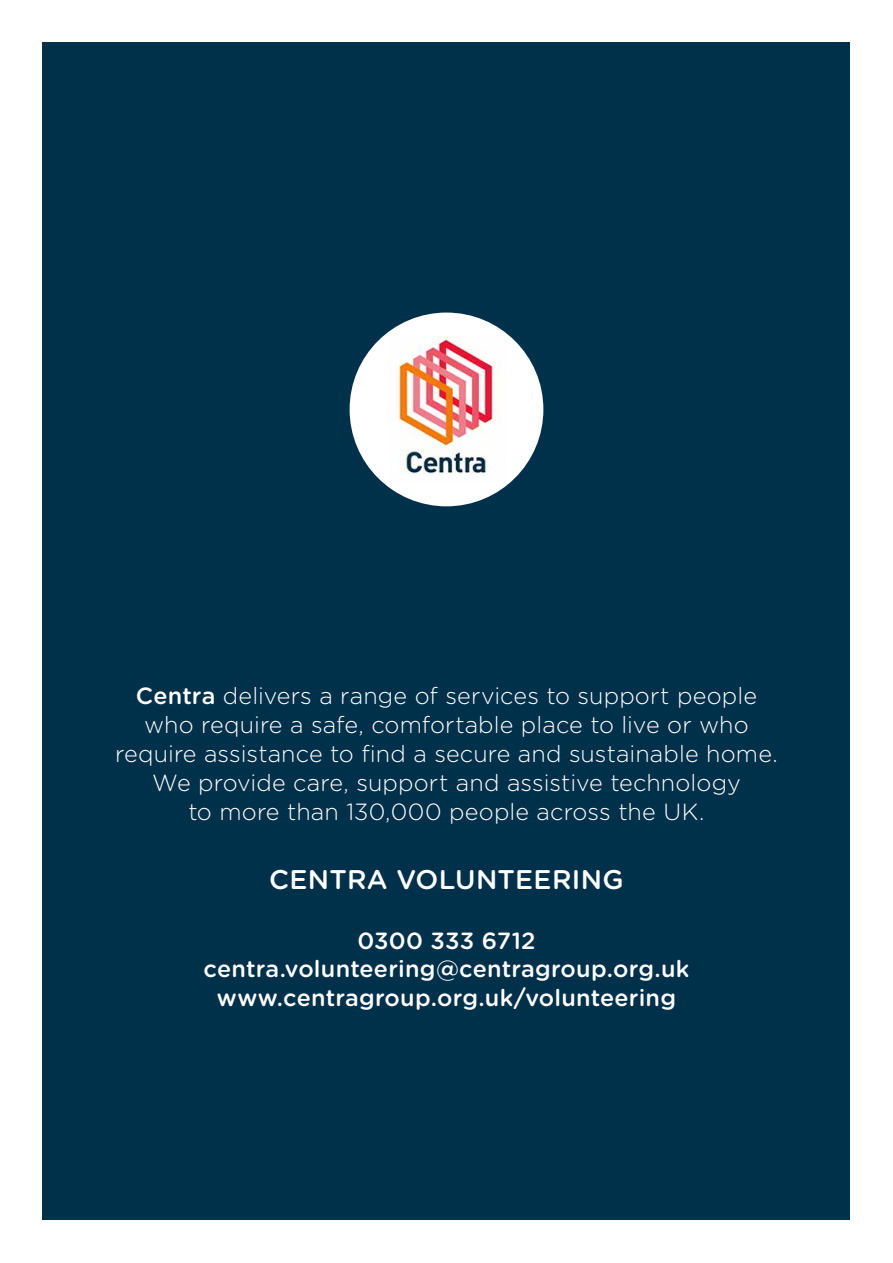
<style>
.page{position:relative;width:893px;height:1263px;background:#fff}
.page>*{position:absolute;margin:0;border:0;box-sizing:border-box;transform-origin:0 0}
.t1{font:500 27px "Gotham Rounded";letter-spacing:.01em;color:#fff}
.t2{font:300 23.4px/28.8px "Gotham Rounded";letter-spacing:.005em;color:#fff;text-align:center}
.t3{font:500 23.4px/28.8px "Gotham Rounded";letter-spacing:.01em;color:#fff;text-align:center}
.s1{font-weight:500}
</style>
<div class="page">
<div style="left:43px;top:43px;width:807px;height:1177px;background:#00314b"></div>
<div style="left:350px;top:313px;width:193px;height:193px;background:#fff;border-radius:50%"></div>
<img style="left:398px;top:336px;width:103px;height:139px">
<p class="t2" style="left:115px;top:681px;width:664px"><span class="s1">Centra</span> delivers a range of services to support people who require a safe, comfortable place to live or who require assistance to find a secure and sustainable home.<br>We provide care, support and assistive technology<br>to more than 130,000 people across the UK.</p>
<p class="t1" style="left:269px;top:860px;width:356px">CENTRA VOLUNTEERING</p>
<p class="t3" style="left:204px;top:925px;width:487px">0300 333 6712 centra.volunteering@centragroup.org.uk www.centragroup.org.uk/volunteering</p>
</div>
